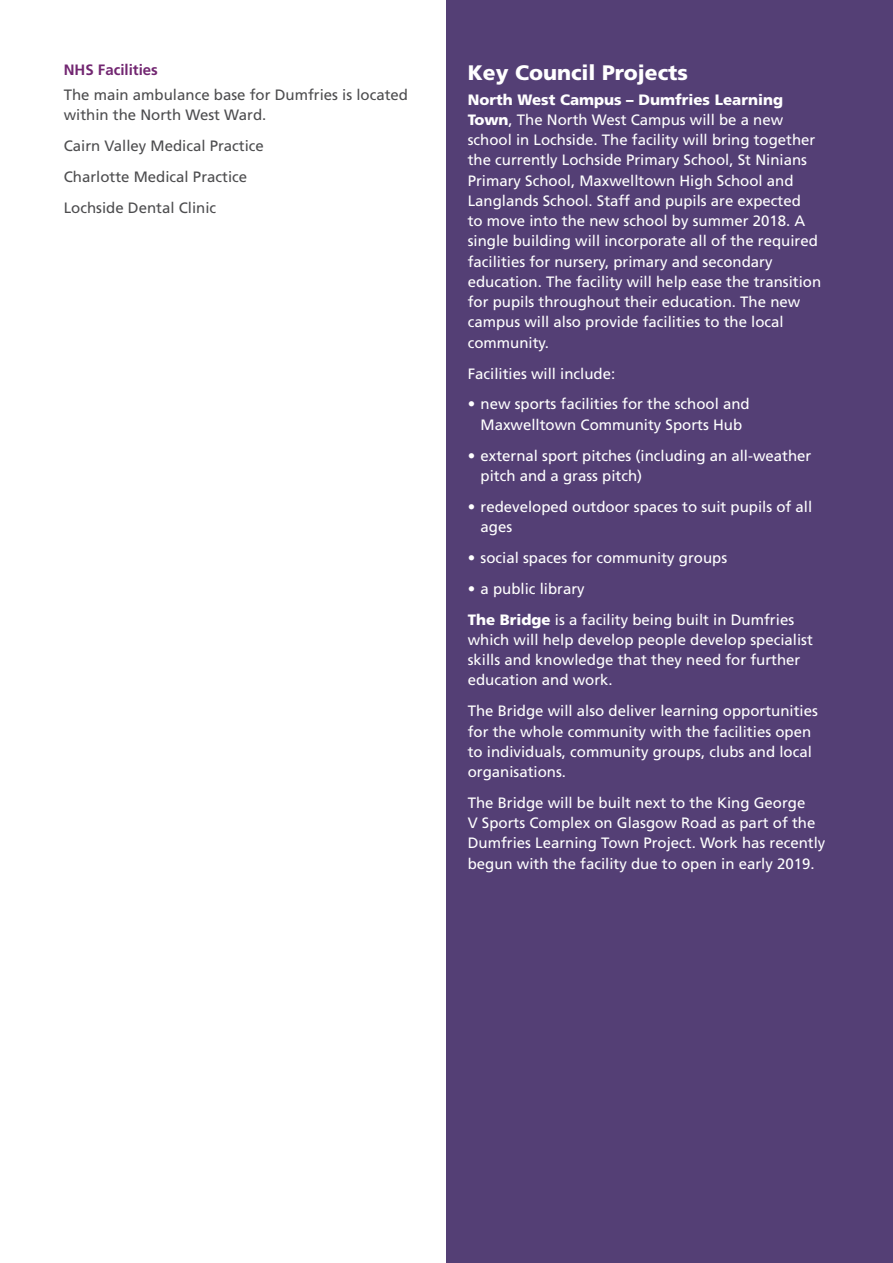
<style>
.page{position:relative;width:893px;height:1263px;background:#fff}
.page>*{position:absolute;margin:0;border:0;box-sizing:border-box;transform-origin:0 0}
.t1{font:900 21px "Frutiger";color:#fff}
.t2{font:15px/20.2px "Frutiger";color:#fff}
.t3{font:15px/30.9px "Frutiger";color:#4d4d4f}
.t4{font:700 15px "Frutiger";color:#722671}
.s1{font-weight:900}
</style>
<div class="page">
<div style="left:446px;top:0;width:447px;height:1263px;background:#543f75"></div>
<p class="t4" style="left:64px;top:61px;width:96px">NHS Facilities</p>
<p class="t3" style="left:64px;top:84px;width:346px;line-height:20.2px">The main ambulance base for Dumfries is located within the North West Ward.</p>
<p class="t3" style="left:64px;top:130px;width:202px">Cairn Valley Medical Practice<br>Charlotte Medical Practice<br>Lochside Dental Clinic</p>
<h1 class="t1" style="left:468px;top:60px;width:222px">Key Council Projects</h1>
<p class="t2" style="left:468px;top:89px;width:355px"><span class="s1">North West Campus – Dumfries Learning Town</span>, The North West Campus will be a new school in Lochside. The facility will bring together the currently Lochside Primary School, St Ninians Primary School, Maxwelltown High School and Langlands School. Staff and pupils are expected<br>to move into the new school by summer 2018. A single building will incorporate all of the required facilities for nursery, primary and secondary education. The facility will help ease the transition for pupils throughout their education. The new campus will also provide facilities to the local community.</p>
<p class="t2" style="left:468px;top:363px;width:149px">Facilities will include:</p>
<p class="t2" style="left:468px;top:394px;width:283px;text-align:center">• new sports facilities for the school and<br>Maxwelltown Community Sports Hub</p>
<p class="t2" style="left:480px;top:445px;width:332px;text-indent:-13px">• external sport pitches (including an all-weather pitch and a grass pitch)</p>
<p class="t2" style="left:480px;top:496px;width:333px;text-indent:-13px">• redeveloped outdoor spaces to suit pupils of all ages</p>
<p class="t2" style="left:468px;top:547px;width:261px">• social spaces for community groups</p>
<p class="t2" style="left:468px;top:573px;width:328px;line-height:30.9px">• a public library<br><span class="s1">The Bridge</span> is a facility being built in Dumfries</p>
<p class="t2" style="left:468px;top:629px;width:347px">which will help develop people develop specialist skills and knowledge that they need for further education and work.</p>
<p class="t2" style="left:468px;top:701px;width:352px">The Bridge will also deliver learning opportunities for the whole community with the facilities open to individuals, community groups, clubs and local organisations.</p>
<p class="t2" style="left:468px;top:792px;width:359px">The Bridge will be built next to the King George<br>V Sports Complex on Glasgow Road as part of the Dumfries Learning Town Project. Work has recently begun with the facility due to open in early 2019.</p>
</div>
